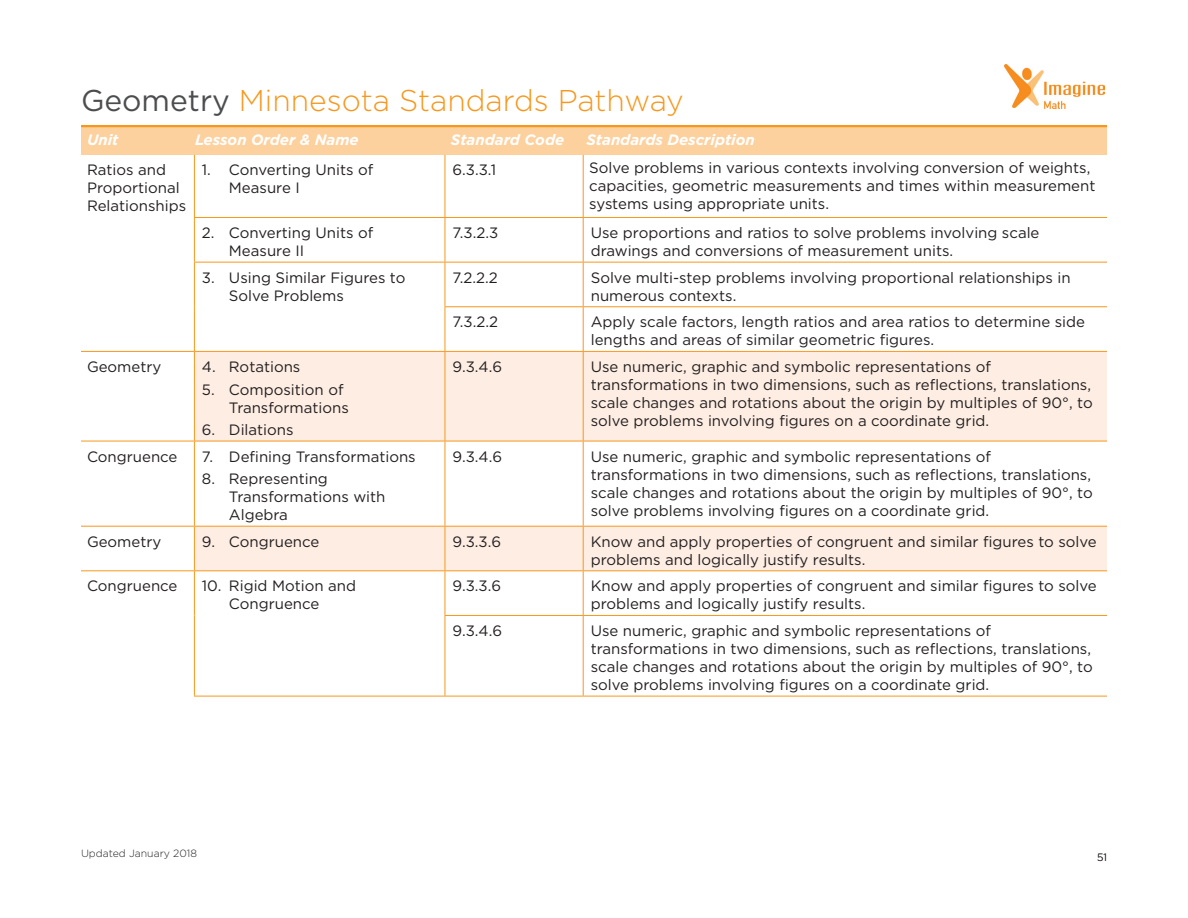
<style>
.page{position:relative;width:1188px;height:918px;background:#fff}
.page>*{position:absolute;margin:0;border:0;box-sizing:border-box;transform-origin:0 0}
.t1{font:300 30px "Gotham";color:#f7971d}
.t2{font:15px/18px "Gotham";color:#231f20}
.t3{font:italic 700 15px "Gotham";color:#fff}
.t4{font:300 10.5px "Gotham";color:#231f20}
.s1{font-weight:400;color:#4c4d4f}
</style>
<div class="page">
<img style="left:1005px;top:65px;width:99px;height:45px">
<div style="left:81px;top:126px;width:1026px;height:29px;background:#fdd19e"></div>
<hr style="left:81px;top:125px;width:1026px;height:2px;background:#f7971d">
<svg style="left:195px;top:218px;width:912px;height:478px"></svg>
<svg style="left:195px;top:352px;width:912px;height:218px;fill:#fdede3"></svg>
<hr style="left:194px;top:155px;width:1px;height:62px;background:#f7971d">
<hr style="left:445px;top:155px;width:1px;height:62px;background:#f7971d">
<hr style="left:583px;top:155px;width:1px;height:62px;background:#f7971d">
<hr style="left:81px;top:351px;width:113px;height:1px;background:#f7971d">
<hr style="left:81px;top:441px;width:113px;height:1px;background:#f7971d">
<hr style="left:81px;top:526px;width:113px;height:1px;background:#f7971d">
<hr style="left:81px;top:570px;width:113px;height:1px;background:#f7971d">
<hr style="left:194px;top:217px;width:251px;height:1px;background:#f7971d">
<hr style="left:194px;top:218px;width:1px;height:44px;background:#f7971d">
<hr style="left:445px;top:217px;width:138px;height:1px;background:#f7971d">
<hr style="left:445px;top:218px;width:1px;height:44px;background:#f7971d">
<hr style="left:583px;top:217px;width:524px;height:1px;background:#f7971d">
<hr style="left:583px;top:218px;width:1px;height:44px;background:#f7971d">
<hr style="left:194px;top:262px;width:251px;height:1px;background:#f7971d">
<hr style="left:194px;top:262px;width:1px;height:45px;background:#f7971d">
<hr style="left:445px;top:262px;width:138px;height:1px;background:#f7971d">
<hr style="left:445px;top:262px;width:1px;height:44px;background:#f7971d">
<hr style="left:583px;top:262px;width:524px;height:1px;background:#f7971d">
<hr style="left:583px;top:262px;width:1px;height:44px;background:#f7971d">
<hr style="left:194px;top:307px;width:1px;height:44px;background:#f7971d">
<hr style="left:445px;top:306px;width:138px;height:1px;background:#f7971d">
<hr style="left:445px;top:307px;width:1px;height:44px;background:#f7971d">
<hr style="left:583px;top:306px;width:524px;height:1px;background:#f7971d">
<hr style="left:583px;top:307px;width:1px;height:44px;background:#f7971d">
<hr style="left:194px;top:351px;width:251px;height:1px;background:#f7971d">
<hr style="left:194px;top:352px;width:1px;height:89px;background:#f7971d">
<hr style="left:445px;top:351px;width:138px;height:1px;background:#f7971d">
<hr style="left:445px;top:352px;width:1px;height:89px;background:#f7971d">
<hr style="left:583px;top:351px;width:524px;height:1px;background:#f7971d">
<hr style="left:583px;top:352px;width:1px;height:89px;background:#f7971d">
<hr style="left:194px;top:441px;width:251px;height:1px;background:#f7971d">
<hr style="left:194px;top:441px;width:1px;height:85px;background:#f7971d">
<hr style="left:445px;top:441px;width:138px;height:1px;background:#f7971d">
<hr style="left:445px;top:441px;width:1px;height:85px;background:#f7971d">
<hr style="left:583px;top:441px;width:524px;height:1px;background:#f7971d">
<hr style="left:583px;top:441px;width:1px;height:85px;background:#f7971d">
<hr style="left:194px;top:526px;width:251px;height:1px;background:#f7971d">
<hr style="left:194px;top:527px;width:1px;height:43px;background:#f7971d">
<hr style="left:445px;top:526px;width:138px;height:1px;background:#f7971d">
<hr style="left:445px;top:527px;width:1px;height:43px;background:#f7971d">
<hr style="left:583px;top:526px;width:524px;height:1px;background:#f7971d">
<hr style="left:583px;top:527px;width:1px;height:43px;background:#f7971d">
<hr style="left:194px;top:570px;width:251px;height:1px;background:#f7971d">
<hr style="left:194px;top:571px;width:1px;height:44px;background:#f7971d">
<hr style="left:445px;top:570px;width:138px;height:1px;background:#f7971d">
<hr style="left:445px;top:571px;width:1px;height:44px;background:#f7971d">
<hr style="left:583px;top:570px;width:524px;height:1px;background:#f7971d">
<hr style="left:583px;top:571px;width:1px;height:44px;background:#f7971d">
<hr style="left:194px;top:615px;width:1px;height:81px;background:#f7971d">
<hr style="left:445px;top:615px;width:138px;height:1px;background:#f7971d">
<hr style="left:445px;top:616px;width:1px;height:80px;background:#f7971d">
<hr style="left:583px;top:615px;width:524px;height:1px;background:#f7971d">
<hr style="left:583px;top:616px;width:1px;height:80px;background:#f7971d">
<hr style="left:194px;top:696px;width:251px;height:1px;background:#f7971d">
<hr style="left:445px;top:696px;width:138px;height:1px;background:#f7971d">
<hr style="left:583px;top:696px;width:524px;height:1px;background:#f7971d">
<h1 class="t1" style="left:81px;top:81px;width:604px"><span class="s1">Geometry</span> Minnesota Standards Pathway</h1>
<p class="t3" style="left:87px;top:130px;width:33px">Unit</p>
<p class="t3" style="left:195px;top:130px;width:165px">Lesson Order &amp; Name</p>
<p class="t3" style="left:451px;top:130px;width:115px">Standard Code</p>
<p class="t3" style="left:586px;top:130px;width:170px">Standards Description</p>
<p class="t2" style="left:87px;top:161px;width:101px">Ratios and<br>Proportional<br>Relationships</p>
<p class="t2" style="left:229px;top:161px;width:146px;text-indent:-27px">1. Converting Units of<br>Measure I</p>
<p class="t2" style="left:453px;top:161px;width:45px">6.3.3.1</p>
<p class="t2" style="left:589px;top:158px;width:508px">Solve problems in various contexts involving conversion of weights, capacities, geometric measurements and times within measurement systems using appropriate units.</p>
<p class="t2" style="left:229px;top:223px;width:146px;text-indent:-27px">2. Converting Units of<br>Measure II</p>
<p class="t2" style="left:453px;top:223px;width:47px">7.3.2.3</p>
<p class="t2" style="left:591px;top:223px;width:450px">Use proportions and ratios to solve problems involving scale drawings and conversions of measurement units.</p>
<p class="t2" style="left:229px;top:268px;width:178px;text-indent:-27px">3. Using Similar Figures to<br>Solve Problems</p>
<p class="t2" style="left:453px;top:268px;width:47px">7.2.2.2</p>
<p class="t2" style="left:591px;top:268px;width:481px">Solve multi-step problems involving proportional relationships in numerous contexts.</p>
<p class="t2" style="left:453px;top:313px;width:47px">7.3.2.2</p>
<p class="t2" style="left:591px;top:313px;width:496px">Apply scale factors, length ratios and area ratios to determine side lengths and areas of similar geometric figures.</p>
<p class="t2" style="left:87px;top:357px;width:76px">Geometry</p>
<p class="t2" style="left:202px;top:357px;width:100px">4. Rotations</p>
<p class="t2" style="left:229px;top:380px;width:121px;text-indent:-27px">5. Composition of<br>Transformations</p>
<p class="t2" style="left:202px;top:420px;width:93px">6. Dilations</p>
<p class="t3" style="left:198px;top:130px;width:165px">Lesson Order &amp; Name</p>
<p class="t3" style="left:454px;top:130px;width:115px">Standard Code</p>
<p class="t3" style="left:590px;top:130px;width:170px">Standards Description</p>
<p class="t2" style="left:453px;top:357px;width:51px">9.3.4.6</p>
<p class="t2" style="left:591px;top:357px;width:503px">Use numeric, graphic and symbolic representations of transformations in two dimensions, such as reflections, translations, scale changes and rotations about the origin by multiples of 90°, to solve problems involving figures on a coordinate grid.</p>
<p class="t2" style="left:87px;top:447px;width:92px">Congruence</p>
<p class="t2" style="left:202px;top:447px;width:215px">7. Defining Transformations</p>
<p class="t2" style="left:229px;top:470px;width:158px;text-indent:-27px">8. Representing<br>Transformations with<br>Algebra</p>
<p class="t2" style="left:453px;top:447px;width:51px">9.3.4.6</p>
<p class="t2" style="left:591px;top:447px;width:503px">Use numeric, graphic and symbolic representations of transformations in two dimensions, such as reflections, translations, scale changes and rotations about the origin by multiples of 90°, to solve problems involving figures on a coordinate grid.</p>
<p class="t2" style="left:87px;top:532px;width:76px">Geometry</p>
<p class="t2" style="left:202px;top:532px;width:119px">9. Congruence</p>
<p class="t2" style="left:453px;top:532px;width:50px">9.3.3.6</p>
<p class="t2" style="left:591px;top:532px;width:507px">Know and apply properties of congruent and similar figures to solve problems and logically justify results.</p>
<p class="t2" style="left:87px;top:577px;width:92px">Congruence</p>
<p class="t2" style="left:229px;top:577px;width:129px;text-indent:-27px">10. Rigid Motion and<br>Congruence</p>
<p class="t2" style="left:453px;top:577px;width:50px">9.3.3.6</p>
<p class="t2" style="left:591px;top:577px;width:507px">Know and apply properties of congruent and similar figures to solve problems and logically justify results.</p>
<p class="t2" style="left:453px;top:621px;width:51px">9.3.4.6</p>
<p class="t2" style="left:591px;top:621px;width:503px">Use numeric, graphic and symbolic representations of transformations in two dimensions, such as reflections, translations, scale changes and rotations about the origin by multiples of 90°, to solve problems involving figures on a coordinate grid.</p>
<p class="t4" style="left:81px;top:846px;width:118px">Updated January 2018</p>
<p class="t4" style="left:1097px;top:850px;width:11px">51</p>
</div>
